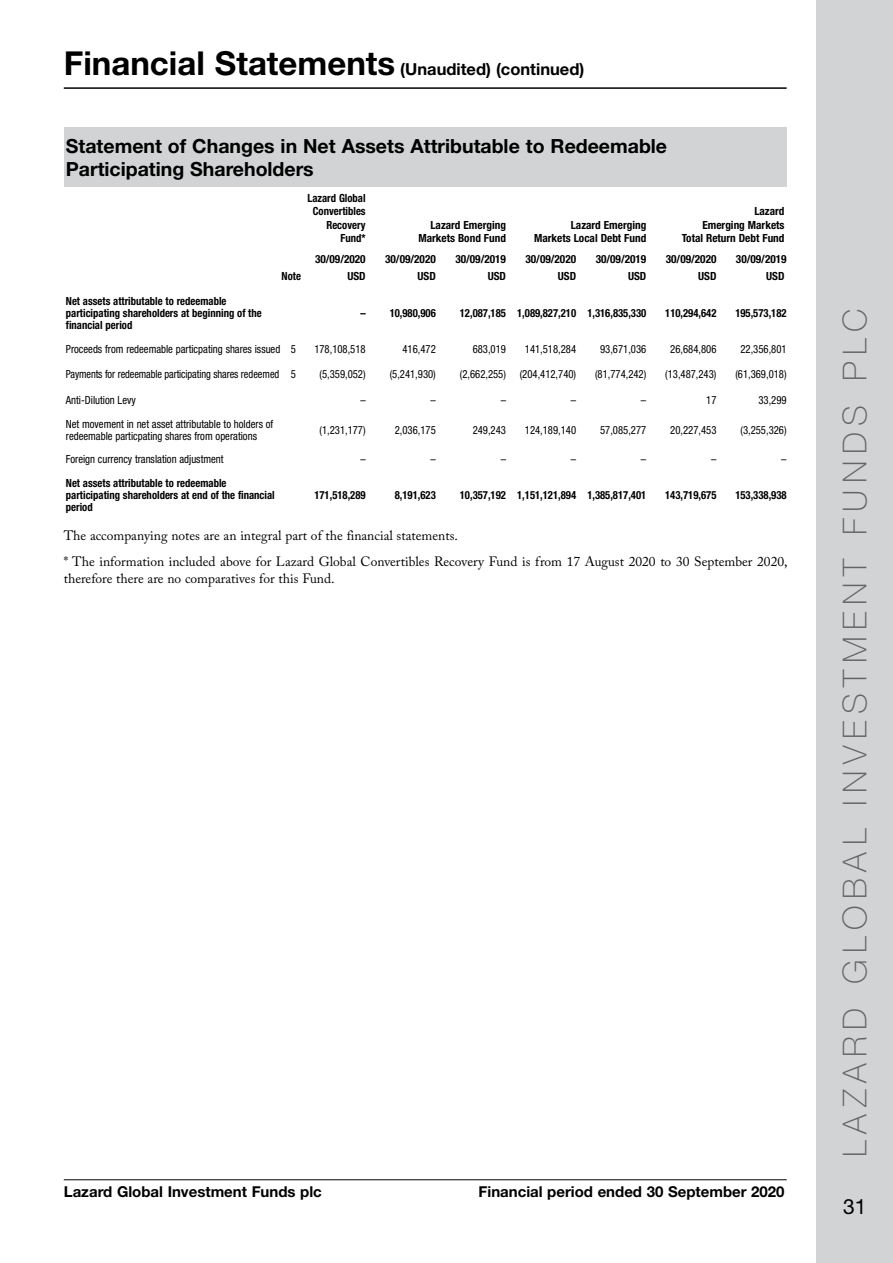
<style>
.page{position:relative;width:893px;height:1263px;background:#fff}
.page>*{position:absolute;margin:0;border:0;box-sizing:border-box;transform-origin:0 0}
.t1{font:100 33px "Helvetica Neue LT Std";letter-spacing:.2em;color:#636466}
.t2{font:21px "Helvetica Neue LT Std";color:#000}
.t3{font:700 19.5px/22.5px "Helvetica Neue LT Std";color:#000}
.t4{font:700 16.5px "Helvetica Neue LT Std";color:#000}
.t5{font:700 15px "Helvetica Neue LT Std";color:#000}
.t6{font:13.5px/25.8px "Adobe Caslon Pro";color:#000}
.t7{font:condensed 11.25px/12px "Helvetica Neue LT Std";color:#000;scale:.95 1}
.t8{font:700 condensed 11.25px/12px "Helvetica Neue LT Std";color:#000;scale:.95 1}
.t9{font:700 condensed 11.25px/13.5px "Helvetica Neue LT Std";color:#000;text-align:right}
.t10{font:condensed 11.25px "Helvetica Neue LT Std";color:#000;scale:.92 1}
.s1{font-size:33px}
</style>
<div class="page">
<div style="left:816px;top:0;width:77px;height:1263px;background:#d1d3d4"></div>
<hr style="left:64px;top:1179px;width:723px;height:1px;background:#000">
<hr style="left:64px;top:87px;width:723px;height:2px;background:#000">
<div style="left:64px;top:128px;width:723px;height:59px;background:#d1d3d4"></div>
<h3 class="t4" style="left:64px;top:58px;width:522px"><span class="s1">Financial Statements</span> (Unaudited) (continued)</h3>
<h3 class="t3" style="left:66px;top:134px;width:603px">Statement of Changes in Net Assets Attributable to Redeemable<br>Participating Shareholders</h3>
<p class="t8" style="left:307px;top:191px;width:63px;line-height:13.5px;text-align:right">Lazard Global<br>Convertibles<br>Recovery<br>Fund*</p>
<p class="t9" style="left:418px;top:218px;width:89px">Lazard Emerging<br>Markets Bond Fund</p>
<p class="t9" style="left:534px;top:218px;width:114px">Lazard Emerging<br>Markets Local Debt Fund</p>
<p class="t9" style="left:682px;top:204px;width:104px">Lazard<br>Emerging Markets<br>Total Return Debt Fund</p>
<p class="t9" style="left:315px;top:252px;width:52px">30/09/2020</p>
<p class="t9" style="left:385px;top:252px;width:52px">30/09/2020</p>
<p class="t9" style="left:455px;top:252px;width:52px">30/09/2019</p>
<p class="t9" style="left:525px;top:252px;width:52px">30/09/2020</p>
<p class="t9" style="left:596px;top:252px;width:52px">30/09/2019</p>
<p class="t9" style="left:666px;top:252px;width:52px">30/09/2020</p>
<p class="t9" style="left:736px;top:252px;width:52px">30/09/2019</p>
<p class="t8" style="left:66px;top:294px;width:208px">Net assets attributable to redeemable participating shareholders at beginning of the financial period</p>
<p class="t8" style="left:282px;top:270px;width:22px">Note</p>
<p class="t9" style="left:347px;top:269px;width:20px">USD</p>
<p class="t9" style="left:417px;top:269px;width:20px">USD</p>
<p class="t9" style="left:488px;top:269px;width:20px">USD</p>
<p class="t9" style="left:558px;top:269px;width:20px">USD</p>
<p class="t9" style="left:628px;top:269px;width:20px">USD</p>
<p class="t9" style="left:698px;top:269px;width:20px">USD</p>
<p class="t9" style="left:766px;top:269px;width:20px">USD</p>
<p class="t8" style="left:360px;top:306px;width:81px">– 10,980,906</p>
<p class="t8" style="left:460px;top:306px;width:198px">12,087,185 1,089,827,210 1,316,835,330</p>
<p class="t8" style="left:665px;top:306px;width:56px">110,294,642</p>
<p class="t8" style="left:735px;top:306px;width:55px">195,573,182</p>
<p class="t7" style="left:66px;top:343px;width:244px">Proceeds from redeemable particpating shares issued 5</p>
<p class="t7" style="left:314px;top:343px;width:55px">178,108,518</p>
<p class="t7" style="left:402px;top:343px;width:37px">416,472</p>
<p class="t7" style="left:473px;top:343px;width:37px">683,019</p>
<p class="t7" style="left:525px;top:343px;width:55px">141,518,284</p>
<p class="t7" style="left:600px;top:343px;width:50px">93,671,036</p>
<p class="t7" style="left:670px;top:343px;width:50px">26,684,806</p>
<p class="t7" style="left:740px;top:343px;width:50px">22,356,801</p>
<p class="t10" style="left:66px;top:368px;width:252px">Payments for redeemable participating shares redeemed 5</p>
<p class="t7" style="left:319px;top:368px;width:50px">(5,359,052)</p>
<p class="t7" style="left:390px;top:368px;width:50px">(5,241,930)</p>
<p class="t7" style="left:460px;top:368px;width:124px">(2,662,255) (204,412,740)</p>
<p class="t7" style="left:595px;top:368px;width:56px">(81,774,242)</p>
<p class="t7" style="left:665px;top:368px;width:56px">(13,487,243)</p>
<p class="t7" style="left:735px;top:368px;width:56px">(61,369,018)</p>
<p class="t7" style="left:66px;top:394px;width:75px">Anti-Dilution Levy</p>
<p class="t7" style="left:360px;top:394px;width:7px">–</p>
<p class="t7" style="left:430px;top:394px;width:7px">–</p>
<p class="t7" style="left:501px;top:394px;width:7px">–</p>
<p class="t7" style="left:571px;top:394px;width:7px">–</p>
<p class="t7" style="left:641px;top:394px;width:7px">–</p>
<p class="t7" style="left:706px;top:394px;width:12px">17</p>
<p class="t7" style="left:758px;top:394px;width:31px">33,299</p>
<p class="t7" style="left:66px;top:417px;width:220px">Net movement in net asset attributable to holders of redeemable particpating shares from operations</p>
<p class="t7" style="left:319px;top:423px;width:50px">(1,231,177)</p>
<p class="t7" style="left:395px;top:423px;width:45px">2,036,175</p>
<p class="t7" style="left:473px;top:423px;width:37px">249,243</p>
<p class="t7" style="left:525px;top:423px;width:56px">124,189,140</p>
<p class="t7" style="left:600px;top:423px;width:50px">57,085,277</p>
<p class="t7" style="left:670px;top:423px;width:50px">20,227,453</p>
<p class="t7" style="left:740px;top:423px;width:50px">(3,255,326)</p>
<p class="t7" style="left:66px;top:453px;width:167px">Foreign currency translation adjustment</p>
<p class="t7" style="left:360px;top:453px;width:7px">–</p>
<p class="t7" style="left:430px;top:453px;width:7px">–</p>
<p class="t7" style="left:501px;top:453px;width:7px">–</p>
<p class="t7" style="left:571px;top:453px;width:7px">–</p>
<p class="t7" style="left:641px;top:453px;width:7px">–</p>
<p class="t7" style="left:711px;top:453px;width:7px">–</p>
<p class="t7" style="left:781px;top:453px;width:7px">–</p>
<p class="t8" style="left:66px;top:477px;width:221px">Net assets attributable to redeemable participating shareholders at end of the financial period</p>
<p class="t8" style="left:314px;top:489px;width:55px">171,518,289</p>
<p class="t8" style="left:395px;top:489px;width:45px">8,191,623</p>
<p class="t8" style="left:460px;top:489px;width:198px">10,357,192 1,151,121,894 1,385,817,401</p>
<p class="t8" style="left:665px;top:489px;width:56px">143,719,675</p>
<p class="t8" style="left:735px;top:489px;width:55px">153,338,938</p>
<p class="t6" style="left:64px;top:523px;width:725px">The accompanying notes are an integral part of the financial statements.<br>* The information included above for Lazard Global Convertibles Recovery Fund is from 17 August 2020 to 30 September 2020,</p>
<p class="t6" style="left:64px;top:566px;width:272px">therefore there are no comparatives for this Fund.</p>
<h3 class="t5" style="left:64px;top:1182px;width:260px">Lazard Global Investment Funds plc</h3>
<h3 class="t5" style="left:479px;top:1182px;width:307px">Financial period ended 30 September 2020</h3>
<h1 class="t1" style="left:836px;top:1157px;width:849px;rotate:-90deg">LAZARD GLOBAL INVESTMENT FUNDS PLC</h1>
<h2 class="t2" style="left:843px;top:1194px;width:25px">31</h2>
</div>
